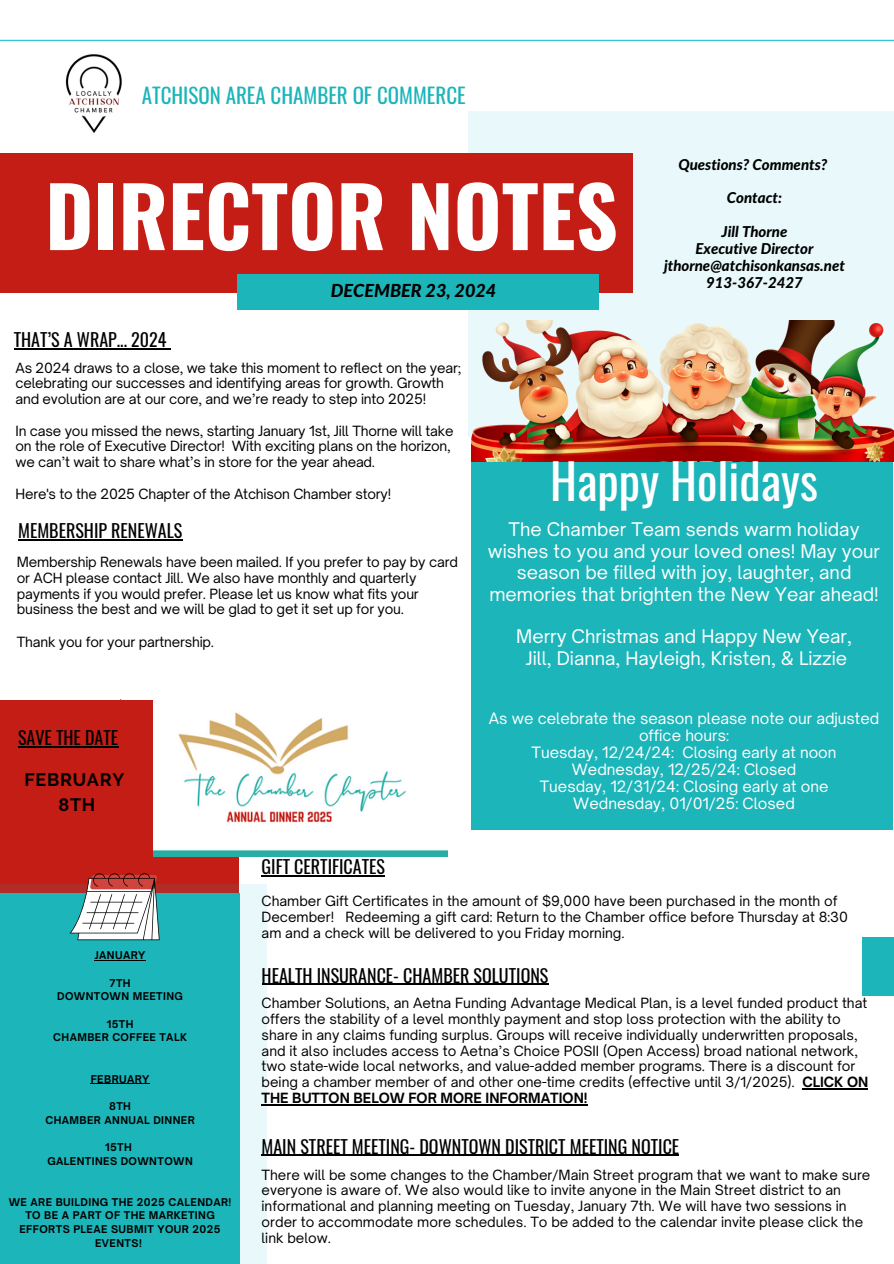
<style>
.page{position:relative;width:894px;height:1264px;background:#fff}
.page>*{position:absolute;margin:0;border:0;box-sizing:border-box;transform-origin:0 0}
.t1{font:700 82.5px "Oswald";color:#fff}
.t2{font:48px "Oswald";color:#fff}
.t3{font:21px "Oswald";color:#1cb5b9}
.t4{font:18px/21.3px "Open Sauce One";color:#fff;text-align:center}
.t5{font:18px "Oswald";color:#000}
.t6{font:italic 800 18px "Lato";color:#000}
.t7{font:700 18px/24.8px "Raleway";letter-spacing:.04em;color:#000;text-align:center}
.t8{font:15px/16.8px "Open Sauce One";color:#fff;text-align:center}
.t9{font:italic 800 15px "Lato";color:#000}
.t10{font:13.5px/15.8px "Open Sauce One";color:#000}
.t11{font:700 10.2px/13.6px "Open Sauce One";letter-spacing:.04em;color:#000;text-align:center}
.s1{font-weight:700}
</style>
<div class="page">
<div style="left:0;top:854px;width:239px;height:79px;background:#c41d15"></div>
<div style="left:468px;top:112px;width:425px;height:325px;background:#e9f9fb"></div>
<div style="left:0;top:153px;width:632px;height:140px;background:#c41d15"></div>
<div style="left:237px;top:274px;width:361px;height:36px;background:#1cb5b9"></div>
<svg style="left:0;top:884px;width:267px;height:379px;background:#e2e1e2"></svg>
<div style="left:471px;top:461px;width:421px;height:368px;background:#1cb5b9"></div>
<img style="left:153px;top:712px;width:294px;height:144px">
<div style="left:0;top:699px;width:153px;height:163px;background:#c41d15"></div>
<div style="left:0;top:893px;width:239px;height:370px;background:#1cb5b9"></div>
<div style="left:862px;top:937px;width:31px;height:59px;background:#1cb5b9"></div>
<hr style="left:0;top:40px;width:893px;height:1px;background:#1fc2d8">
<img style="left:65px;top:54px;width:57px;height:79px">
<svg style="left:70px;top:873px;width:90px;height:67px;background:#c0adac"></svg>
<img style="left:471px;top:320px;width:422px;height:141px">
<hr style="left:14px;top:348px;width:152px;height:1px;background:#000">
<hr style="left:261px;top:983px;width:287px;height:1px;background:#000">
<hr style="left:802px;top:1088px;width:66px;height:1px;background:#000">
<hr style="left:261px;top:1104px;width:326px;height:1px;background:#000">
<hr style="left:95px;top:960px;width:51px;height:1px;background:#000">
<hr style="left:91px;top:1083px;width:59px;height:1px;background:#000">
<hr style="left:261px;top:875px;width:124px;height:1px;background:#000">
<hr style="left:18px;top:746px;width:100px;height:1px;background:#000">
<hr style="left:18px;top:539px;width:164px;height:1px;background:#000">
<hr style="left:261px;top:1154px;width:418px;height:1px;background:#000">
<p class="t3" style="left:142px;top:79px;width:325px">ATCHISON AREA CHAMBER OF COMMERCE</p>
<p class="t1" style="left:45px;top:152px;width:574px">DIRECTOR NOTES</p>
<h1 class="t6" style="left:331px;top:282px;width:167px">DECEMBER 23, 2024</h1>
<h3 class="t9" style="left:678px;top:158px;width:150px">Questions? Comments?</h3>
<p class="t9" style="left:726px;top:191px;width:57px">Contact:</p>
<p class="t9" style="left:721px;top:225px;width:67px">Jill Thorne</p>
<p class="t9" style="left:695px;top:242px;width:119px">Executive Director</p>
<p class="t9" style="left:663px;top:259px;width:182px">jthorne@atchisonkansas.net</p>
<p class="t9" style="left:706px;top:276px;width:98px">913-367-2427</p>
<h4 class="t5" style="left:14px;top:325px;width:154px">THAT’S A WRAP... 2024</h4>
<p class="t10" style="left:15px;top:359px;width:447px">As 2024 draws to a close, we take this moment to reflect on the year; celebrating our successes and identifying areas for growth. Growth and evolution are at our core, and we’re ready to step into 2025!</p>
<h5 class="t10" style="left:15px;top:422px;width:439px">In case you missed the news, starting January 1st, Jill Thorne will take on the role of Executive Director! With exciting plans on the horizon, we can’t wait to share what’s in store for the year ahead.</h5>
<p class="t10" style="left:15px;top:485px;width:377px">Here's to the 2025 Chapter of the Atchison Chamber story!</p>
<p class="t5" style="left:18px;top:517px;width:166px">MEMBERSHIP RENEWALS</p>
<p class="t10" style="left:17px;top:554px;width:442px">Membership Renewals have been mailed. If you prefer to pay by card or ACH please contact Jill. We also have monthly and quarterly payments if you would prefer. Please let us know what fits your business the best and we will be glad to get it set up for you.</p>
<p class="t10" style="left:17px;top:634px;width:199px">Thank you for your partnership.</p>
<p class="t5" style="left:18px;top:723px;width:101px">SAVE THE DATE</p>
<p class="t7" style="left:24px;top:767px;width:101px">FEBRUARY<br>8TH</p>
<p class="t2" style="left:550px;top:444px;width:269px">Happy Holidays</p>
<p class="t4" style="left:488px;top:519px;width:393px">The Chamber Team sends warm holiday wishes to you and your loved ones! May your season be filled with joy, laughter, and memories that brighten the New Year ahead!</p>
<h2 class="t4" style="left:516px;top:626px;width:337px">Merry Christmas and Happy New Year,<br>Jill, Dianna, Hayleigh, Kristen, &amp; Lizzie</h2>
<h5 class="t8" style="left:488px;top:710px;width:392px">As we celebrate the season please note our adjusted office hours:</h5>
<h6 class="t8" style="left:531px;top:744px;width:306px">Tuesday, 12/24/24: Closing early at noon</h6>
<h6 class="t8" style="left:571px;top:761px;width:226px">Wednesday, 12/25/24: Closed</h6>
<p class="t8" style="left:539px;top:777px;width:290px">Tuesday, 12/31/24: Closing early at one</p>
<p class="t8" style="left:573px;top:794px;width:223px">Wednesday, 01/01/25: Closed</p>
<p class="t11" style="left:95px;top:948px;width:52px">JANUARY</p>
<p class="t11" style="left:109px;top:975px;width:23px">7TH</p>
<p class="t11" style="left:57px;top:989px;width:127px">DOWNTOWN MEETING</p>
<h4 class="t11" style="left:107px;top:1017px;width:28px">15TH</h4>
<p class="t11" style="left:53px;top:1030px;width:135px">CHAMBER COFFEE TALK</p>
<h5 class="t11" style="left:91px;top:1071px;width:60px">FEBRUARY</h5>
<h5 class="t11" style="left:109px;top:1099px;width:23px">8TH</h5>
<p class="t11" style="left:45px;top:1112px;width:151px">CHAMBER ANNUAL DINNER</p>
<p class="t11" style="left:105px;top:1140px;width:28px">15TH</p>
<p class="t11" style="left:47px;top:1153px;width:147px">GALENTINES DOWNTOWN</p>
<p class="t11" style="left:9px;top:1194px;width:224px">WE ARE BUILDING THE 2025 CALENDAR!</p>
<p class="t11" style="left:19px;top:1208px;width:203px">TO BE A PART OF THE MARKETING<br>EFFORTS PLEAE SUBMIT YOUR 2025<br>EVENTS!</p>
<p class="t5" style="left:261px;top:852px;width:125px">GIFT CERTIFICATES</p>
<p class="t10" style="left:261px;top:893px;width:588px">Chamber Gift Certificates in the amount of $9,000 have been purchased in the month of<br>December! Redeeming a gift card: Return to the Chamber office before Thursday at 8:30 am and a check will be delivered to you Friday morning.</p>
<p class="t5" style="left:261px;top:961px;width:288px">HEALTH INSURANCE- CHAMBER SOLUTIONS</p>
<p class="t10" style="left:261px;top:995px;width:608px">Chamber Solutions, an Aetna Funding Advantage Medical Plan, is a level funded product that offers the stability of a level monthly payment and stop loss protection with the ability to share in any claims funding surplus. Groups will receive individually underwritten proposals, and it also includes access to Aetna’s Choice POSII (Open Access) broad national network, two state-wide local networks, and value-added member programs. There is a discount for being a chamber member of and other one-time credits (effective until 3/1/2025). <span class="s1">CLICK ON THE BUTTON BELOW FOR MORE INFORMATION!</span></p>
<p class="t5" style="left:261px;top:1132px;width:419px">MAIN STREET MEETING- DOWNTOWN DISTRICT MEETING NOTICE</p>
<p class="t10" style="left:261px;top:1166px;width:610px">There will be some changes to the Chamber/Main Street program that we want to make sure everyone is aware of. We also would like to invite anyone in the Main Street district to an informational and planning meeting on Tuesday, January 7th. We will have two sessions in order to accommodate more schedules. To be added to the calendar invite please click the link below.</p>
</div>
